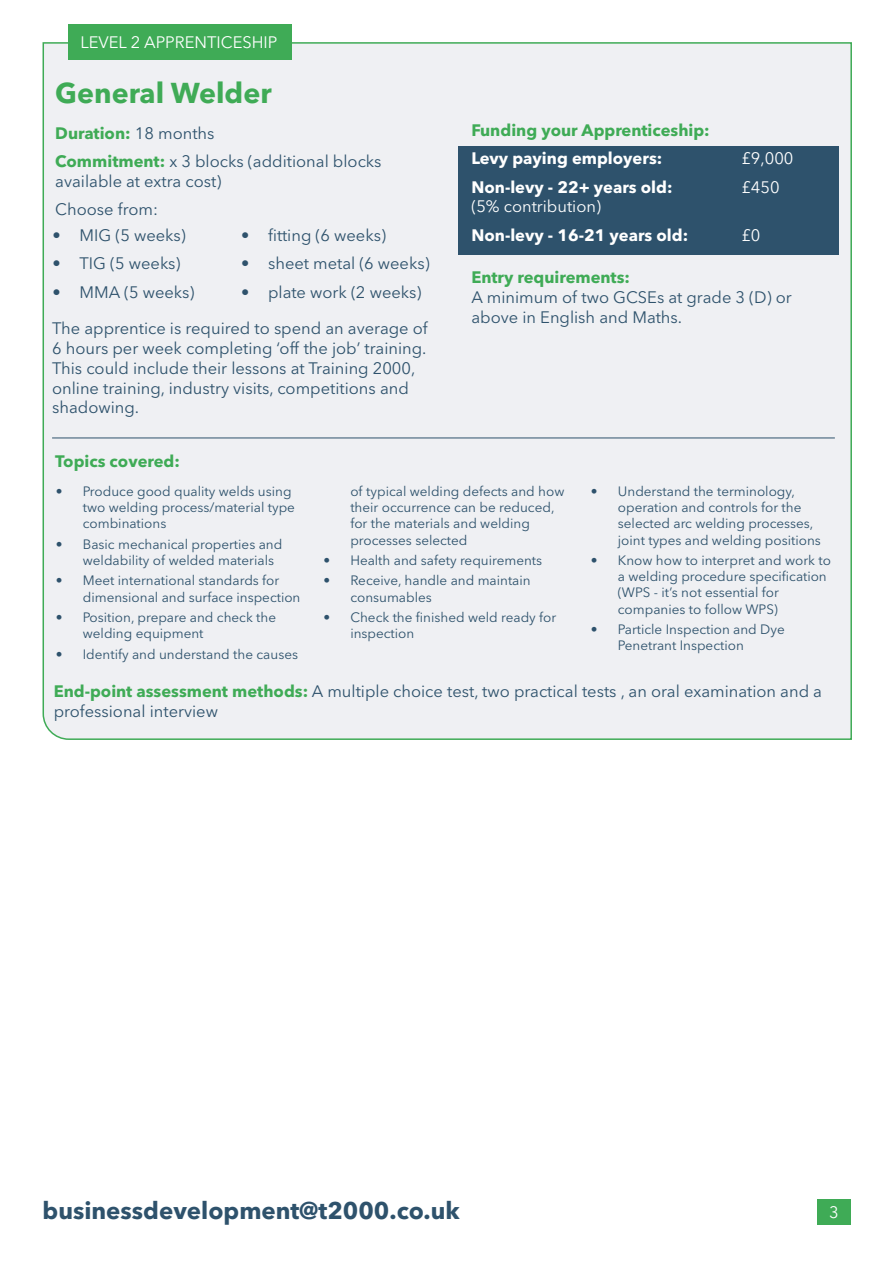
<style>
.page{position:relative;width:893px;height:1263px;background:#fff}
.page>*{position:absolute;margin:0;border:0;box-sizing:border-box;transform-origin:0 0}
.Heading_2_white{font:700 28.5px "Avenir Next LT Pro";color:#3fab56}
.t1{font:700 24px "Avenir Next LT Pro";color:#2e526c}
.Heading_2_white-2{font:16.5px/19.8px "Avenir Next LT Pro";color:#2e526c}
.Heading_2_white-3{font:700 16.5px "Avenir Next LT Pro";color:#fff}
.Heading_2_white-4{font:700 16.5px "Avenir Next LT Pro";color:#3fab56}
.Heading_2_white-5{font:16.5px "Avenir Next LT Pro";color:#fff}
.Heading_2_white-6{font:13.5px/16.2px "Avenir Next LT Pro";color:#2e526c}
.s1{font-weight:400;color:#2e526c}
.s2{font-weight:700;color:#3fab56}
</style>
<div class="page">
<div style="left:817px;top:1199px;width:33px;height:26px;background:#3fab56"></div>
<div style="left:42px;top:42px;width:810px;height:698px;background:#eff0f3"></div>
<div style="left:68px;top:24px;width:224px;height:36px;background:#3fab56"></div>
<div style="left:458px;top:146px;width:381px;height:109px;background:#2e526c"></div>
<hr style="left:52px;top:438px;width:783px;height:1px;background:#2e526c">
<h2 class="Heading_2_white-5" style="left:80px;top:32px;width:199px">LEVEL 2 APPRENTICESHIP</h2>
<h2 class="Heading_2_white" style="left:55px;top:75px;width:218px">General Welder</h2>
<h2 class="Heading_2_white-4" style="left:55px;top:123px;width:161px">Duration: <span class="s1">18 months</span></h2>
<h2 class="Heading_2_white-2" style="left:55px;top:152px;width:328px"><span class="s2">Commitment:</span> x 3 blocks (additional blocks available at extra cost)</h2>
<h2 class="Heading_2_white-2" style="left:55px;top:200px;width:104px">Choose from:</h2>
<h2 class="Heading_2_white-2" style="left:241px;top:225px;width:146px">• fitting (6 weeks)</h2>
<h2 class="Heading_2_white-2" style="left:241px;top:254px;width:190px">• sheet metal (6 weeks)</h2>
<h2 class="Heading_2_white-2" style="left:241px;top:282px;width:182px">• plate work (2 weeks)</h2>
<h2 class="Heading_2_white-2" style="left:52px;top:319px;width:377px">The apprentice is required to spend an average of 6 hours per week completing ‘off the job’ training.<br>This could include their lessons at Training 2000, online training, industry visits, competitions and shadowing.</h2>
<h2 class="Heading_2_white-2" style="left:52px;top:225px;width:135px">• MIG (5 weeks)</h2>
<h2 class="Heading_2_white-2" style="left:52px;top:254px;width:130px">• TIG (5 weeks)</h2>
<h2 class="Heading_2_white-2" style="left:52px;top:282px;width:144px">• MMA (5 weeks)</h2>
<h2 class="Heading_2_white-4" style="left:471px;top:120px;width:240px">Funding your Apprenticeship:</h2>
<h2 class="Heading_2_white-3" style="left:471px;top:148px;width:192px">Levy paying employers:</h2>
<h2 class="Heading_2_white-5" style="left:741px;top:149px;width:54px">£9,000</h2>
<h2 class="Heading_2_white-3" style="left:471px;top:177px;width:203px">Non-levy - 22+ years old:</h2>
<h2 class="Heading_2_white-5" style="left:741px;top:177px;width:40px">£450</h2>
<h2 class="Heading_2_white-5" style="left:471px;top:197px;width:131px">(5% contribution)</h2>
<h2 class="Heading_2_white-3" style="left:471px;top:225px;width:218px">Non-levy - 16-21 years old:</h2>
<h2 class="Heading_2_white-5" style="left:741px;top:225px;width:21px">£0</h2>
<h2 class="Heading_2_white-2" style="left:471px;top:268px;width:322px"><span class="s2">Entry requirements:<br></span>A minimum of two GCSEs at grade 3 (D) or above in English and Maths.</h2>
<h2 class="Heading_2_white-4" style="left:55px;top:451px;width:126px">Topics covered:</h2>
<h2 class="Heading_2_white-6" style="left:83px;top:483px;width:214px;text-indent:-27px">• Produce good quality welds using two welding process/material type combinations</h2>
<h2 class="Heading_2_white-6" style="left:83px;top:536px;width:201px;text-indent:-27px">• Basic mechanical properties and weldability of welded materials</h2>
<h2 class="Heading_2_white-6" style="left:83px;top:573px;width:219px;text-indent:-27px">• Meet international standards for dimensional and surface inspection</h2>
<h2 class="Heading_2_white-6" style="left:83px;top:609px;width:195px;text-indent:-27px">• Position, prepare and check the welding equipment</h2>
<h2 class="Heading_2_white-6" style="left:56px;top:646px;width:244px">• Identify and understand the causes</h2>
<h2 class="Heading_2_white-6" style="left:350px;top:483px;width:216px">of typical welding defects and how their occurrence can be reduced, for the materials and welding processes selected</h2>
<h2 class="Heading_2_white-6" style="left:323px;top:552px;width:220px">• Health and safety requirements</h2>
<h2 class="Heading_2_white-6" style="left:350px;top:573px;width:182px;text-indent:-27px">• Receive, handle and maintain consumables</h2>
<h2 class="Heading_2_white-6" style="left:350px;top:609px;width:207px;text-indent:-27px">• Check the finished weld ready for inspection</h2>
<h2 class="Heading_2_white-6" style="left:618px;top:483px;width:204px;text-indent:-27px">• Understand the terminology, operation and controls for the selected arc welding processes, joint types and welding positions</h2>
<h2 class="Heading_2_white-6" style="left:618px;top:552px;width:215px;text-indent:-27px">• Know how to interpret and work to a welding procedure specification (WPS - it’s not essential for companies to follow WPS)</h2>
<h2 class="Heading_2_white-6" style="left:618px;top:621px;width:168px;text-indent:-27px">• Particle Inspection and Dye<br>Penetrant Inspection</h2>
<h2 class="Heading_2_white-2" style="left:54px;top:681px;width:770px"><span class="s2">End-point assessment methods:</span> A multiple choice test, two practical tests , an oral examination and a professional interview</h2>
<h2 class="t1" style="left:43px;top:1196px;width:419px">businessdevelopment@t2000.co.uk</h2>
<p class="Heading_2_white-5" style="left:829px;top:1202px;width:11px">3</p>
</div>
